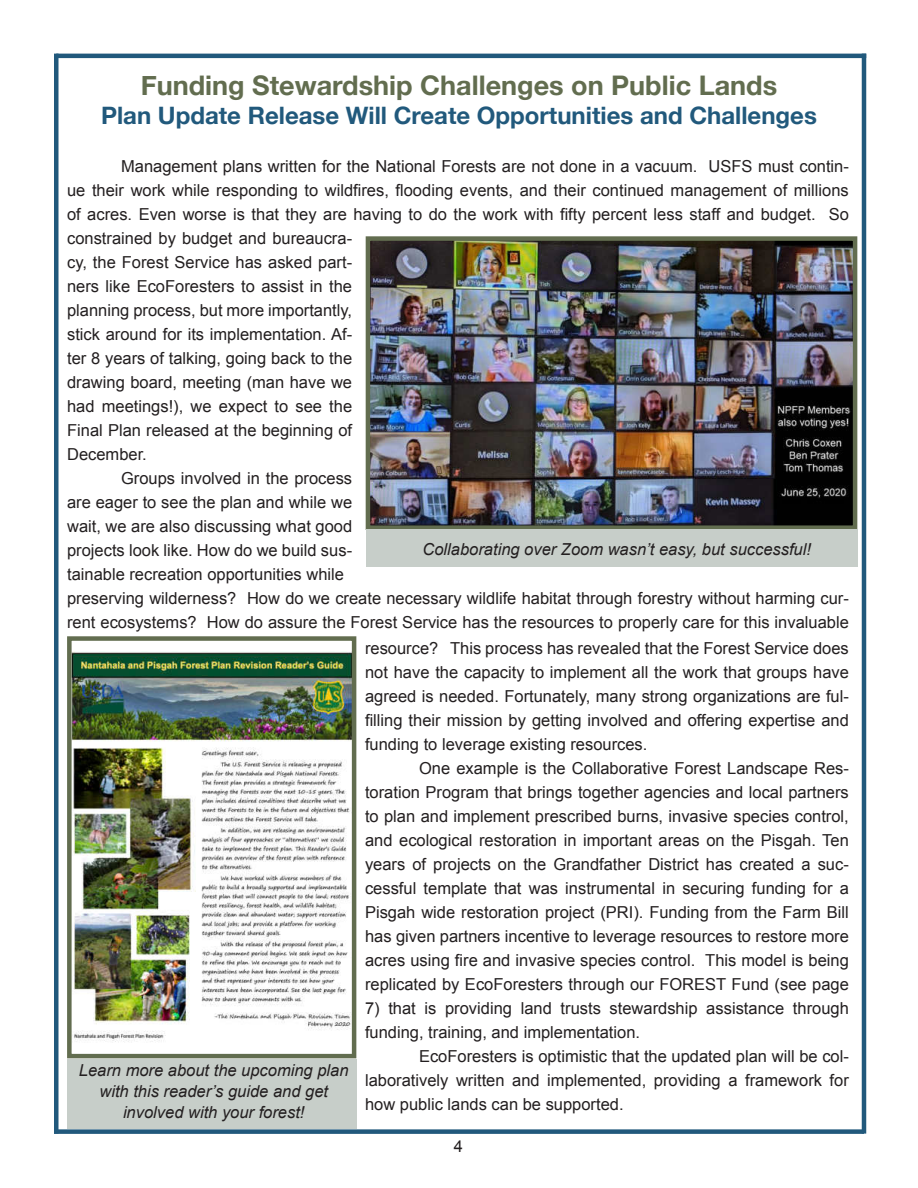
<style>
.page{position:relative;width:918px;height:1188px;background:#fff}
.page>*{position:absolute;margin:0;border:0;box-sizing:border-box;transform-origin:0 0}
.t1{font:700 27px "Helvetica Neue";color:#626d4f}
.t2{font:700 24px "Helvetica Neue";color:#21597c}
.t3{font:16.5px/24px "Arial";color:#231f20;text-align:justify}
.t4{font:italic 16.5px/21px "Arial";color:#231f20;text-align:center}
</style>
<div class="page">
<hr style="left:54px;top:54px;width:4px;height:1080px;background:#21597c">
<hr style="left:862px;top:54px;width:4px;height:1080px;background:#21597c">
<hr style="left:56px;top:54px;width:810px;height:4px;background:#21597c">
<div style="left:54px;top:1129px;width:810px;height:5px;background:#21597c"></div>
<img style="left:72px;top:652px;width:279px;height:390px">
<div style="left:67px;top:636px;width:289px;height:422px;border:4px solid #626d4f"></div>
<div style="left:67px;top:1059px;width:289px;height:70px;background:#c7cec9"></div>
<img style="left:371px;top:241px;width:481px;height:284px">
<div style="left:366px;top:236px;width:491px;height:294px;border:4px solid #626d4f"></div>
<div style="left:366px;top:530px;width:491px;height:37px;background:#c7cec9"></div>
<h1 class="t1" style="left:141px;top:75px;width:638px">Funding Stewardship Challenges on Public Lands</h1>
<h2 class="t2" style="left:101px;top:106px;width:717px">Plan Update Release Will Create Opportunities and Challenges</h2>
<p class="t3" style="left:121px;top:155px;width:729px">Management plans written for the National Forests are not done in a vacuum. USFS must contin-</p>
<p class="t3" style="left:67px;top:178px;width:783px">ue their work while responding to wildfires, flooding events, and their continued management of millions</p>
<p class="t3" style="left:67px;top:202px;width:783px">of acres. Even worse is that they are having to do the work with fifty percent less staff and budget. So</p>
<p class="t3" style="left:67px;top:227px;width:287px">constrained by budget and bureaucra-</p>
<p class="t3" style="left:67px;top:251px;width:287px">cy, the Forest Service has asked part-</p>
<p class="t3" style="left:67px;top:275px;width:287px">ners like EcoForesters to assist in the</p>
<p class="t3" style="left:67px;top:299px;width:287px">planning process, but more importantly,</p>
<p class="t3" style="left:67px;top:323px;width:287px">stick around for its implementation. Af-</p>
<p class="t3" style="left:67px;top:347px;width:287px">ter 8 years of talking, going back to the</p>
<p class="t3" style="left:67px;top:371px;width:287px">drawing board, meeting (man have we</p>
<p class="t3" style="left:67px;top:395px;width:287px">had meetings!), we expect to see the</p>
<p class="t3" style="left:67px;top:419px;width:287px">Final Plan released at the beginning of</p>
<p class="t3" style="left:67px;top:443px;width:81px">December.</p>
<p class="t3" style="left:121px;top:467px;width:233px">Groups involved in the process</p>
<p class="t3" style="left:67px;top:491px;width:287px">are eager to see the plan and while we</p>
<p class="t3" style="left:67px;top:515px;width:287px">wait, we are also discussing what good</p>
<p class="t3" style="left:67px;top:539px;width:287px">projects look like. How do we build sus-</p>
<p class="t3" style="left:67px;top:563px;width:278px">tainable recreation opportunities while</p>
<p class="t3" style="left:67px;top:587px;width:783px">preserving wilderness? How do we create necessary wildlife habitat through forestry without harming cur-</p>
<p class="t3" style="left:67px;top:611px;width:783px">rent ecosystems? How do assure the Forest Service has the resources to properly care for this invaluable</p>
<p class="t4" style="left:423px;top:539px;width:390px">Collaborating over Zoom wasn’t easy, but successful!</p>
<p class="t4" style="left:79px;top:1060px;width:271px">Learn more about the upcoming plan with this reader’s guide and get involved with your forest!</p>
<p class="t3" style="left:365px;top:638px;width:485px">resource? This process has revealed that the Forest Service does not have the capacity to implement all the work that groups have agreed is needed. Fortunately, many strong organizations are ful&shy;filling their mission by getting involved and offering expertise and funding to leverage existing resources.</p>
<p class="t3" style="left:365px;top:758px;width:485px;text-indent:54px">One example is the Collaborative Forest Landscape Res&shy;toration Program that brings together agencies and local partners to plan and implement prescribed burns, invasive species control, and ecological restoration in important areas on the Pisgah. Ten years of projects on the Grandfather District has created a suc&shy;cessful template that was instrumental in securing funding for a Pisgah wide restoration project (PRI). Funding from the Farm Bill has given partners incentive to leverage resources to restore more acres using fire and invasive species control. This model is being replicated by EcoForesters through our FOREST Fund (see page</p>
<p class="t3" style="left:365px;top:998px;width:485px">7) that is providing land trusts stewardship assistance through funding, training, and implementation.</p>
<p class="t3" style="left:365px;top:1046px;width:485px;text-indent:54px">EcoForesters is optimistic that the updated plan will be col&shy;laboratively written and implemented, providing a framework for how public lands can be supported.</p>
<p class="t3" style="left:454px;top:1135px;width:11px">4</p>
</div>
